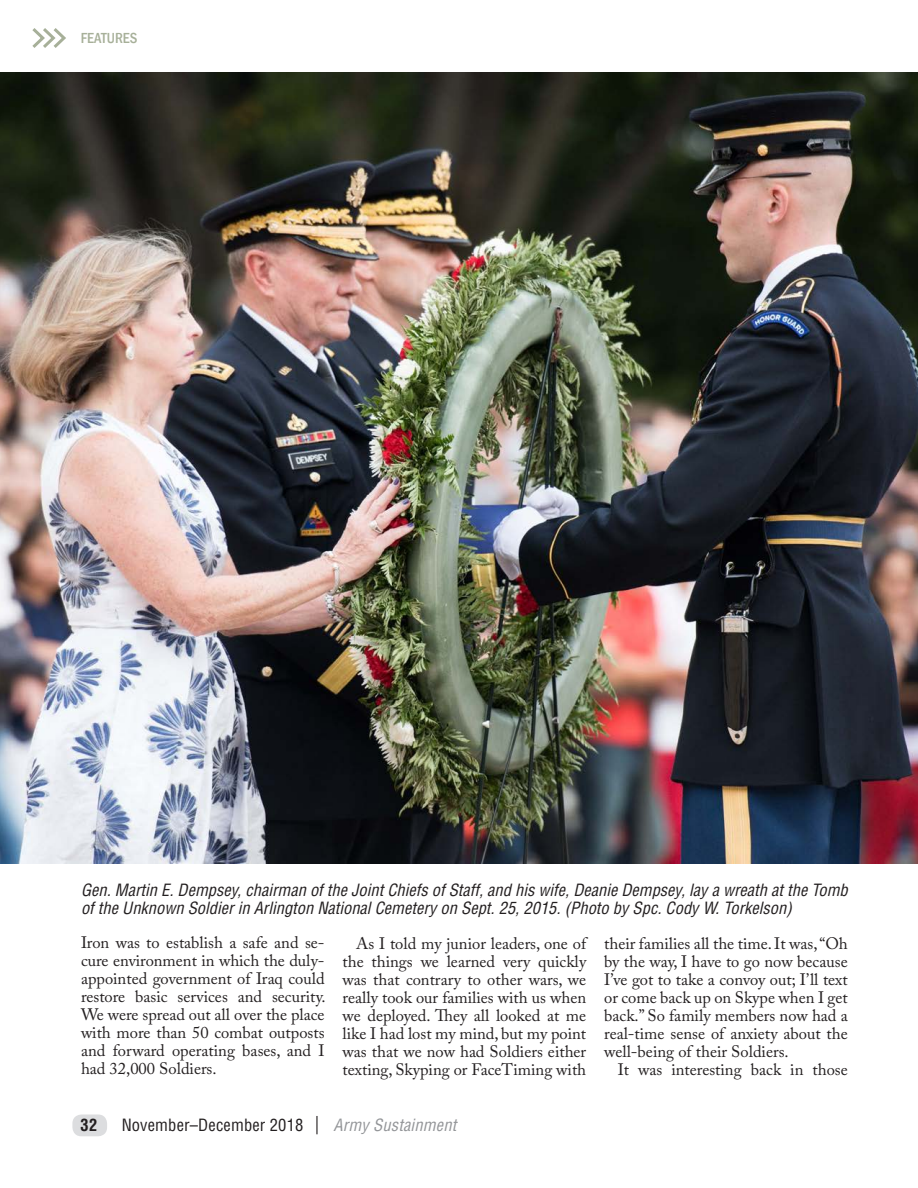
<style>
.page{position:relative;width:918px;height:1188px;background:#fff}
.page>*{position:absolute;margin:0;border:0;box-sizing:border-box;transform-origin:0 0}
.Article_Text{font:16.5px/18px "Adobe Caslon Pro";color:#231f20;text-align:justify}
.t1{font:italic condensed 16.5px/18px "Helvetica LT Std";color:#231f20}
.t2{font:condensed 16.5px "Helvetica LT Std";letter-spacing:.01em;color:#231f20}
.t3{font:italic condensed 16.5px "Helvetica LT Std";letter-spacing:.01em;color:#939598}
.t4{font:700 condensed 16.5px "Helvetica LT Std";color:#231f20}
.Article_Text-2{font:500 condensed 15px "Franklin Gothic";color:#a7b099}
</style>
<div class="page">
<svg style="left:32px;top:28px;width:34px;height:20px"></svg>
<svg style="left:316px;top:1116px;width:2px;height:18px"></svg>
<div style="left:72px;top:1114px;width:35px;height:22px;background:#dcdddf;border-radius:9px"></div>
<img style="left:0;top:72px;width:918px;height:792px">
<p class="Article_Text-2" style="left:81px;top:29px;width:58px">FEATURES</p>
<p class="t1" style="left:81px;top:881px;width:768px">Gen. Martin E. Dempsey, chairman of the Joint Chiefs of Staff, and his wife, Deanie Dempsey, lay a wreath at the Tomb of the Unknown Soldier in Arlington National Cemetery on Sept. 25, 2015. (Photo by Spc. Cody W. Torkelson)</p>
<p class="Article_Text" style="left:81px;top:934px;width:246px">Iron was to establish a safe and se&shy;cure environment in which the duly&shy;appointed government of Iraq could restore basic services and security.<br>We were spread out all over the place with more than 50 combat outposts and forward operating bases, and I had 32,000 Soldiers.</p>
<p class="Article_Text" style="left:343px;top:934px;width:245px;text-indent:13px">As I told my junior leaders, one of the things we learned very quickly was that contrary to other wars, we really took our families with us when we deployed. They all looked at me like I had lost my mind, but my point was that we now had Soldiers either texting, Skyping or FaceTiming with</p>
<p class="Article_Text" style="left:604px;top:934px;width:245px">their families all the time. It was, “Oh by the way, I have to go now because I’ve got to take a convoy out; I’ll text or come back up on Skype when I get back.” So family members now had a real-time sense of anxiety about the well-being of their Soldiers.</p>
<p class="Article_Text" style="left:618px;top:1060px;width:232px">It was interesting back in those</p>
<p class="t4" style="left:81px;top:1115px;width:18px">32</p>
<p class="t2" style="left:122px;top:1115px;width:183px">November–December 2018</p>
<p class="t3" style="left:333px;top:1115px;width:125px">Army Sustainment</p>
</div>
